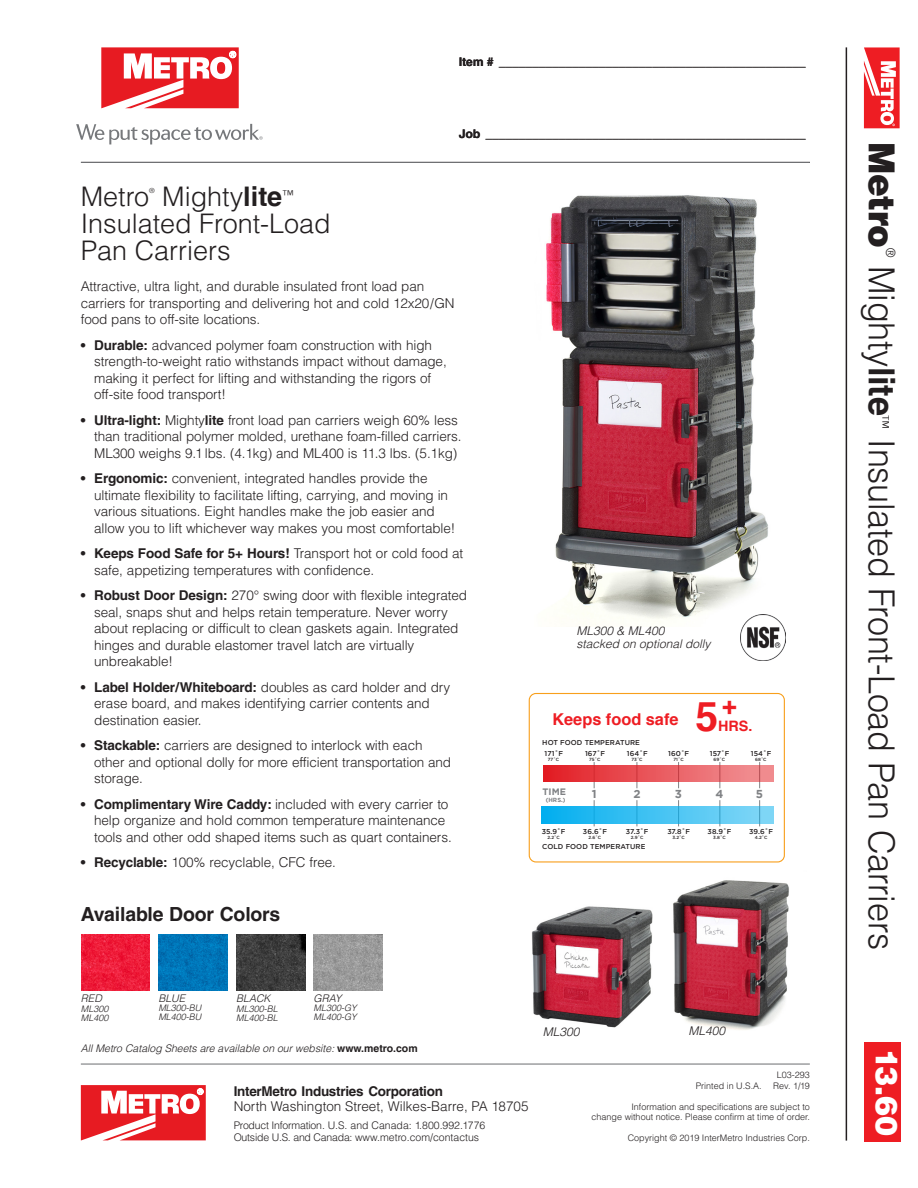
<style>
.page{position:relative;width:918px;height:1188px;background:#fff}
.page>*{position:absolute;margin:0;border:0;box-sizing:border-box;transform-origin:0 0}
.t1{font:700 40.95px "Helvetica";color:#ee1d23}
.t2{font:300 36px "Helvetica LT Pro";letter-spacing:-.01em;color:#231f20;scale:.95 1}
.t3{font:900 36px "Helvetica LT Pro";letter-spacing:-.01em;color:#231f20;scale:.95 1}
.t4{font:900 30px "Helvetica LT Pro";color:#fff}
._01-Head_18{font:300 27px/27px "Helvetica LT Pro";color:#231f20}
.t5{font:700 26.55px "Arial";color:#ee1d23}
._02-BODY___keep{font:700 19.5px "Helvetica LT Pro";letter-spacing:-.01em;color:#231f20}
.t6{font:700 16.35px "Helvetica";color:#ee1d23}
.t7{font:300 15.75px "Helvetica LT Pro";color:#231f20;scale:.95 1}
.t8{font:700 14.4px "Helvetica";color:#ee1d23}
._02-BODY___keep-2{font:300 13.5px/16.5px "Helvetica LT Pro";letter-spacing:-.01em;color:#231f20}
.t9{font:700 13.5px "Helvetica LT Pro";letter-spacing:-.02em;color:#231f20}
.t10{font:condensed 12.3px "Helvetica LT Pro";color:#231f20;scale:.95 1}
.t11{font:700 12px "Helvetica LT Pro";color:#231f20}
.t12{font:italic 300 12px/13.5px "Helvetica LT Pro";color:#231f20}
.t13{font:700 11.55px "Gotham";color:#808285}
.t14{font:italic 300 10.5px "Helvetica LT Pro";color:#231f20}
.t15{font:300 10.5px "Helvetica LT Pro";letter-spacing:-.02em;color:#231f20}
.t16{font:300 10.5px "Helvetica LT Pro";color:#231f20}
.t17{font:700 9.3px "Gotham";color:#808285}
.t18{font:300 9px "Helvetica LT Pro";color:#231f20}
.t19{font:italic 300 9px "Helvetica LT Pro";color:#231f20}
.t20{font:500 7.05px "Gotham";letter-spacing:.01em;color:#231f20}
._01-Head_18-2{font:300 7.05px "Helvetica LT Pro";color:#231f20}
.t21{font:700 6px "Gotham";color:#808285}
.t22{font:500 4.5px "Gotham";letter-spacing:.005em;color:#231f20}
.s1{font-weight:700}
.s2{font-weight:700;font-style:normal}
</style>
<div class="page">
<img style="left:673px;top:880px;width:116px;height:150px">
<img style="left:546px;top:195px;width:223px;height:431px">
<hr style="left:846px;top:47px;width:1px;height:1094px;background:#231f20">
<hr style="left:81px;top:162px;width:729px;height:1px;background:#76787b">
<div style="left:864px;top:1042px;width:37px;height:100px;background:#ee1d23"></div>
<svg style="left:864px;top:47px;width:36px;height:81px"></svg>
<svg style="left:101px;top:47px;width:138px;height:61px"></svg>
<svg style="left:76px;top:124px;width:187px;height:20px"></svg>
<svg style="left:81px;top:1085px;width:125px;height:55px"></svg>
<hr style="left:81px;top:1064px;width:729px;height:1px;background:#6c6d70">
<img style="left:532px;top:906px;width:121px;height:122px">
<svg style="left:528px;top:692px;width:257px;height:171px"></svg>
<svg style="left:529px;top:694px;width:255px;height:168px"></svg>
<div style="left:543px;top:766px;width:231px;height:16px;background:linear-gradient(to right,#e31e25,#ef9497)"></div>
<div style="left:542px;top:807px;width:232px;height:16px;background:linear-gradient(to right,#03aeee,#83d6f6)"></div>
<img style="left:740px;top:615px;width:46px;height:45px">
<img style="left:81px;top:935px;width:69px;height:55px">
<img style="left:158px;top:935px;width:69px;height:55px">
<img style="left:236px;top:935px;width:69px;height:55px">
<img style="left:314px;top:935px;width:69px;height:55px">
<p class="t11" style="left:459px;top:54px;width:348px">Item # ______________________________________________</p>
<p class="t11" style="left:459px;top:126px;width:348px">Job ________________________________________________</p>
<p class="_01-Head_18" style="left:81px;top:182px;width:252px;text-indent:82px">Mighty<span class="s1">lite</span><sup>™<br></sup>Insulated Front-Load<br>Pan Carriers</p>
<p class="_02-BODY___keep-2" style="left:81px;top:278px;width:375px">Attractive, ultra light, and durable insulated front load pan carriers for transporting and delivering hot and cold 12x20/GN food pans to off-site locations.</p>
<p class="_02-BODY___keep-2" style="left:94px;top:337px;width:354px;text-indent:-14px"><span class="s1">• Durable:</span> advanced polymer foam construction with high strength-to-weight ratio withstands impact without damage, making it perfect for lifting and withstanding the rigors of off-site food transport!</p>
<p class="_02-BODY___keep-2" style="left:94px;top:412px;width:369px;text-indent:-14px"><span class="s1">• Ultra-light:</span> Mighty<span class="s1">lite</span> front load pan carriers weigh 60% less than traditional polymer molded, urethane foam-filled carriers.<br>ML300 weighs 9.1 lbs. (4.1kg) and ML400 is 11.3 lbs. (5.1kg)</p>
<p class="_02-BODY___keep-2" style="left:94px;top:470px;width:363px;text-indent:-14px"><span class="s1">• Ergonomic:</span> convenient, integrated handles provide the ultimate flexibility to facilitate lifting, carrying, and moving in various situations. Eight handles make the job easier and allow you to lift whichever way makes you most comfortable!</p>
<p class="_02-BODY___keep-2" style="left:94px;top:545px;width:371px;text-indent:-14px"><span class="s1">• Keeps Food Safe for 5+ Hours!</span> Transport hot or cold food at safe, appetizing temperatures with confidence.</p>
<p class="_02-BODY___keep-2" style="left:94px;top:587px;width:374px;text-indent:-14px"><span class="s1">• Robust Door Design:</span> 270° swing door with flexible integrated seal, snaps shut and helps retain temperature. Never worry about replacing or difficult to clean gaskets again. Integrated hinges and durable elastomer travel latch are virtually unbreakable!</p>
<p class="_02-BODY___keep-2" style="left:94px;top:679px;width:358px;text-indent:-14px"><span class="s1">• Label Holder/Whiteboard:</span> doubles as card holder and dry erase board, and makes identifying carrier contents and destination easier.</p>
<p class="_02-BODY___keep-2" style="left:94px;top:737px;width:359px;text-indent:-14px"><span class="s1">• Stackable:</span> carriers are designed to interlock with each other and optional dolly for more efficient transportation and storage.</p>
<p class="_02-BODY___keep-2" style="left:94px;top:796px;width:359px;text-indent:-14px"><span class="s1">• Complimentary Wire Caddy:</span> included with every carrier to help organize and hold common temperature maintenance tools and other odd shaped items such as quart containers.</p>
<p class="_02-BODY___keep-2" style="left:81px;top:854px;width:257px"><span class="s1">• Recyclable:</span> 100% recyclable, CFC free.</p>
<p class="_01-Head_18" style="left:81px;top:182px;width:70px">Metro</p>
<p class="_01-Head_18-2" style="left:149px;top:186px;width:7px">®</p>
<p class="_02-BODY___keep" style="left:81px;top:902px;width:201px">Available Door Colors</p>
<p class="t12" style="left:576px;top:624px;width:136px">ML300 &amp; ML400<br>stacked on optional dolly</p>
<p class="t6" style="left:552px;top:706px;width:128px">Keeps food safe</p>
<p class="t20" style="left:542px;top:738px;width:99px">HOT FOOD TEMPERATURE</p>
<p class="t5" style="left:722px;top:693px;width:17px">+</p>
<p class="t1" style="left:696px;top:684px;width:24px">5</p>
<p class="t8" style="left:718px;top:715px;width:36px">HRS.</p>
<p class="t20" style="left:545px;top:749px;width:20px">171˚F</p>
<p class="t20" style="left:585px;top:749px;width:21px">167˚F</p>
<p class="t20" style="left:627px;top:749px;width:22px">164˚F</p>
<p class="t20" style="left:668px;top:749px;width:22px">160˚F</p>
<p class="t20" style="left:710px;top:749px;width:21px">157˚F</p>
<p class="t20" style="left:751px;top:749px;width:22px">154˚F</p>
<p class="t13" style="left:592px;top:788px;width:6px">1</p>
<p class="t13" style="left:633px;top:788px;width:9px">2</p>
<p class="t13" style="left:675px;top:788px;width:9px">3</p>
<p class="t13" style="left:715px;top:788px;width:9px">4</p>
<p class="t13" style="left:756px;top:788px;width:9px">5</p>
<p class="t22" style="left:548px;top:756px;width:13px">77˚C</p>
<p class="t22" style="left:589px;top:756px;width:13px">75˚C</p>
<p class="t22" style="left:632px;top:756px;width:13px">73˚C</p>
<p class="t22" style="left:674px;top:756px;width:12px">71˚C</p>
<p class="t22" style="left:714px;top:756px;width:13px">69˚C</p>
<p class="t22" style="left:755px;top:756px;width:13px">68˚C</p>
<p class="t17" style="left:542px;top:786px;width:25px">TIME</p>
<p class="t21" style="left:546px;top:796px;width:21px">(HRS.)</p>
<p class="t20" style="left:542px;top:827px;width:25px">35.9˚F</p>
<p class="t20" style="left:583px;top:827px;width:26px">36.6˚F</p>
<p class="t20" style="left:626px;top:827px;width:24px">37.3˚F</p>
<p class="t20" style="left:667px;top:827px;width:24px">37.8˚F</p>
<p class="t20" style="left:708px;top:827px;width:25px">38.9˚F</p>
<p class="t20" style="left:749px;top:827px;width:25px">39.6˚F</p>
<p class="t22" style="left:547px;top:835px;width:14px">2.2˚C</p>
<p class="t22" style="left:589px;top:835px;width:14px">2.6˚C</p>
<p class="t22" style="left:631px;top:835px;width:14px">2.9˚C</p>
<p class="t22" style="left:672px;top:835px;width:14px">3.2˚C</p>
<p class="t22" style="left:713px;top:835px;width:14px">3.8˚C</p>
<p class="t22" style="left:755px;top:835px;width:14px">4.2˚C</p>
<p class="t20" style="left:542px;top:843px;width:105px">COLD FOOD TEMPERATURE</p>
<p class="t14" style="left:81px;top:992px;width:22px">RED</p>
<p class="t19" style="left:81px;top:1004px;width:29px">ML300</p>
<p class="t19" style="left:81px;top:1013px;width:29px">ML400</p>
<p class="t14" style="left:158px;top:992px;width:28px">BLUE</p>
<p class="t19" style="left:158px;top:1002px;width:45px">ML300-BU</p>
<p class="t19" style="left:158px;top:1011px;width:45px">ML400-BU</p>
<p class="t14" style="left:236px;top:992px;width:36px">BLACK</p>
<p class="t19" style="left:236px;top:1004px;width:43px">ML300-BL</p>
<p class="t19" style="left:236px;top:1013px;width:43px">ML400-BL</p>
<p class="t14" style="left:314px;top:992px;width:29px">GRAY</p>
<p class="t19" style="left:314px;top:1002px;width:45px">ML300-GY</p>
<p class="t19" style="left:314px;top:1011px;width:45px">ML400-GY</p>
<p class="t14" style="left:81px;top:1042px;width:338px">All Metro Catalog Sheets are available on our website: <span class="s2">www.metro.com</span></p>
<p class="t9" style="left:234px;top:1083px;width:211px">InterMetro Industries Corporation</p>
<p class="_02-BODY___keep-2" style="left:234px;top:1098px;width:296px">North Washington Street, Wilkes-Barre, PA 18705</p>
<p class="t15" style="left:234px;top:1118px;width:253px">Product Information. U.S. and Canada: 1.800.992.1776</p>
<p class="t16" style="left:234px;top:1130px;width:247px">Outside U.S. and Canada: www.metro.com/contactus</p>
<p class="t12" style="left:543px;top:1024px;width:38px">ML300</p>
<p class="t12" style="left:688px;top:1024px;width:38px">ML400</p>
<p class="t18" style="left:777px;top:1069px;width:35px">L03-293</p>
<p class="t18" style="left:696px;top:1080px;width:68px">Printed in U.S.A.</p>
<p class="t18" style="left:773px;top:1080px;width:38px">Rev. 1/19</p>
<p class="t18" style="left:631px;top:1101px;width:180px">Information and specifications are subject to</p>
<p class="t18" style="left:592px;top:1111px;width:220px">change without notice. Please confirm at time of order.</p>
<p class="t18" style="left:628px;top:1132px;width:184px">Copyright © 2019 InterMetro Industries Corp.</p>
<p class="t3" style="left:905px;top:142px;width:113px;rotate:90deg">Metro</p>
<p class="t10" style="left:898px;top:248px;width:11px;rotate:90deg">®</p>
<p class="t2" style="left:904px;top:266px;width:159px;rotate:90deg">Mighty<span class="s1">lite</span></p>
<p class="t7" style="left:893px;top:415px;width:16px;rotate:90deg">™</p>
<p class="t2" style="left:904px;top:439px;width:539px;rotate:90deg">Insulated Front-Load Pan Carriers</p>
<p class="t4" style="left:906px;top:1049px;width:89px;rotate:90deg">13.60</p>
</div>
